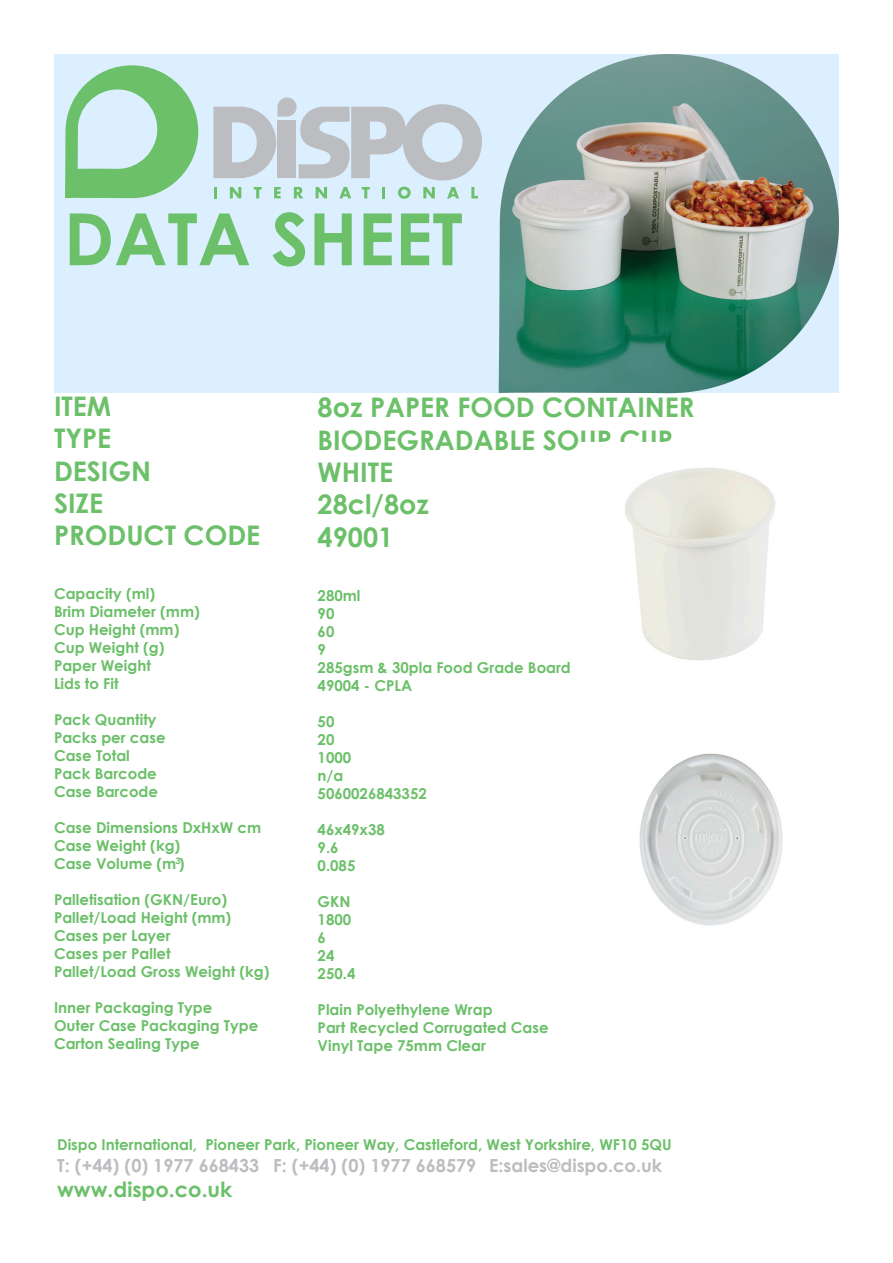
<style>
.page{position:relative;width:893px;height:1263px;background:#fff}
.page>*{position:absolute;margin:0;border:0;box-sizing:border-box;transform-origin:0 0}
.t1{font:700 72px "Century Gothic";color:#6bc069}
.t2{font:700 27px "Century Gothic";color:#6bc069}
.t3{font:700 21px "Century Gothic";color:#6bc069}
.t4{font:700 18px "Century Gothic";color:#bcbdc0}
.t5{font:700 15px/18px "Century Gothic";color:#6bc069}
.t6{font:700 9px "Century Gothic";color:#6bc069}
</style>
<div class="page">
<div style="left:54px;top:54px;width:785px;height:339px;background:#dbefff"></div>
<img style="left:499px;top:54px;width:340px;height:339px">
<svg style="left:214px;top:187px;width:3px;height:11px"></svg>
<svg style="left:230px;top:187px;width:11px;height:11px"></svg>
<svg style="left:254px;top:187px;width:8px;height:11px"></svg>
<svg style="left:274px;top:187px;width:7px;height:11px"></svg>
<svg style="left:294px;top:187px;width:9px;height:11px"></svg>
<svg style="left:316px;top:187px;width:11px;height:11px"></svg>
<svg style="left:339px;top:187px;width:12px;height:11px"></svg>
<svg style="left:362px;top:187px;width:8px;height:11px"></svg>
<svg style="left:382px;top:187px;width:3px;height:11px"></svg>
<svg style="left:398px;top:187px;width:13px;height:12px"></svg>
<svg style="left:423px;top:187px;width:12px;height:11px"></svg>
<svg style="left:447px;top:187px;width:12px;height:11px"></svg>
<svg style="left:471px;top:187px;width:7px;height:11px"></svg>
<svg style="left:65px;top:65px;width:133px;height:134px"></svg>
<svg style="left:213px;top:97px;width:269px;height:83px"></svg>
<img style="left:639px;top:753px;width:144px;height:173px">
<p class="t1" style="left:64px;top:184px;width:400px">DATA SHEET</p>
<p class="t2" style="left:54px;top:385px;width:59px">ITEM</p>
<p class="t2" style="left:54px;top:418px;width:59px">TYPE</p>
<p class="t2" style="left:54px;top:450px;width:99px">DESIGN</p>
<p class="t2" style="left:54px;top:483px;width:51px">SIZE</p>
<p class="t2" style="left:54px;top:515px;width:208px">PRODUCT CODE</p>
<p class="t5" style="left:54px;top:584px;width:103px">Capacity (ml)</p>
<p class="t5" style="left:54px;top:602px;width:147px">Brim Diameter (mm)</p>
<p class="t5" style="left:54px;top:620px;width:127px">Cup Height (mm)</p>
<p class="t5" style="left:54px;top:638px;width:112px">Cup Weight (g)</p>
<p class="t5" style="left:54px;top:656px;width:98px">Paper Weight</p>
<p class="t5" style="left:54px;top:674px;width:66px">Lids to Fit</p>
<p class="t5" style="left:54px;top:710px;width:104px">Pack Quantity</p>
<p class="t5" style="left:54px;top:728px;width:113px">Packs per case</p>
<p class="t5" style="left:54px;top:746px;width:77px">Case Total</p>
<p class="t5" style="left:54px;top:764px;width:104px">Pack Barcode</p>
<p class="t5" style="left:54px;top:782px;width:106px">Case Barcode</p>
<p class="t5" style="left:54px;top:818px;width:209px">Case Dimensions DxHxW cm</p>
<p class="t5" style="left:54px;top:836px;width:128px">Case Weight (kg)</p>
<p class="t5" style="left:54px;top:854px;width:132px">Case Volume (m )</p>
<p class="t5" style="left:54px;top:890px;width:175px">Palletisation (GKN/Euro)</p>
<p class="t5" style="left:54px;top:908px;width:179px">Pallet/Load Height (mm)</p>
<p class="t5" style="left:54px;top:926px;width:118px">Cases per Layer</p>
<p class="t5" style="left:54px;top:944px;width:118px">Cases per Pallet</p>
<p class="t5" style="left:54px;top:962px;width:217px">Pallet/Load Gross Weight (kg)</p>
<p class="t5" style="left:54px;top:998px;width:206px">Inner Packaging Type<br>Outer Case Packaging Type</p>
<p class="t5" style="left:54px;top:1034px;width:147px">Carton Sealing Type</p>
<p class="t6" style="left:175px;top:854px;width:7px">3</p>
<p class="t2" style="left:318px;top:387px;width:378px">8oz PAPER FOOD CONTAINER</p>
<p class="t2" style="left:318px;top:419px;width:357px">BIODEGRADABLE SOUP CUP</p>
<p class="t2" style="left:318px;top:452px;width:77px">WHITE</p>
<p class="t2" style="left:318px;top:484px;width:113px">28cl/8oz</p>
<p class="t2" style="left:318px;top:516px;width:77px">49001</p>
<p class="t5" style="left:318px;top:586px;width:44px">280ml</p>
<p class="t5" style="left:318px;top:604px;width:18px">90</p>
<p class="t5" style="left:318px;top:622px;width:18px">60</p>
<p class="t5" style="left:318px;top:640px;width:10px">9</p>
<p class="t5" style="left:318px;top:658px;width:255px">285gsm &amp; 30pla Food Grade Board</p>
<p class="t5" style="left:318px;top:676px;width:96px">49004 - CPLA</p>
<p class="t5" style="left:318px;top:712px;width:18px">50</p>
<p class="t5" style="left:318px;top:730px;width:18px">20</p>
<p class="t5" style="left:318px;top:748px;width:35px">1000</p>
<p class="t5" style="left:318px;top:766px;width:27px">n/a</p>
<p class="t5" style="left:318px;top:784px;width:111px">5060026843352</p>
<p class="t5" style="left:318px;top:820px;width:69px">46x49x38</p>
<p class="t5" style="left:318px;top:838px;width:22px">9.6</p>
<p class="t5" style="left:318px;top:856px;width:39px">0.085</p>
<p class="t5" style="left:318px;top:892px;width:35px">GKN</p>
<p class="t5" style="left:318px;top:910px;width:35px">1800</p>
<p class="t5" style="left:318px;top:928px;width:10px">6</p>
<p class="t5" style="left:318px;top:946px;width:18px">24</p>
<p class="t5" style="left:318px;top:964px;width:39px">250.4</p>
<p class="t5" style="left:318px;top:1000px;width:176px">Plain Polyethylene Wrap</p>
<p class="t5" style="left:318px;top:1018px;width:232px">Part Recycled Corrugated Case</p>
<p class="t5" style="left:318px;top:1036px;width:170px">Vinyl Tape 75mm Clear</p>
<p class="t5" style="left:57px;top:1135px;width:616px">Dispo International, Pioneer Park, Pioneer Way, Castleford, West Yorkshire, WF10 5QU</p>
<p class="t4" style="left:57px;top:1151px;width:607px">T: (+44) (0) 1977 668433 F: (+44) (0) 1977 668579 E:sales@dispo.co.uk</p>
<p class="t3" style="left:57px;top:1173px;width:177px">www.dispo.co.uk</p>
</div>
